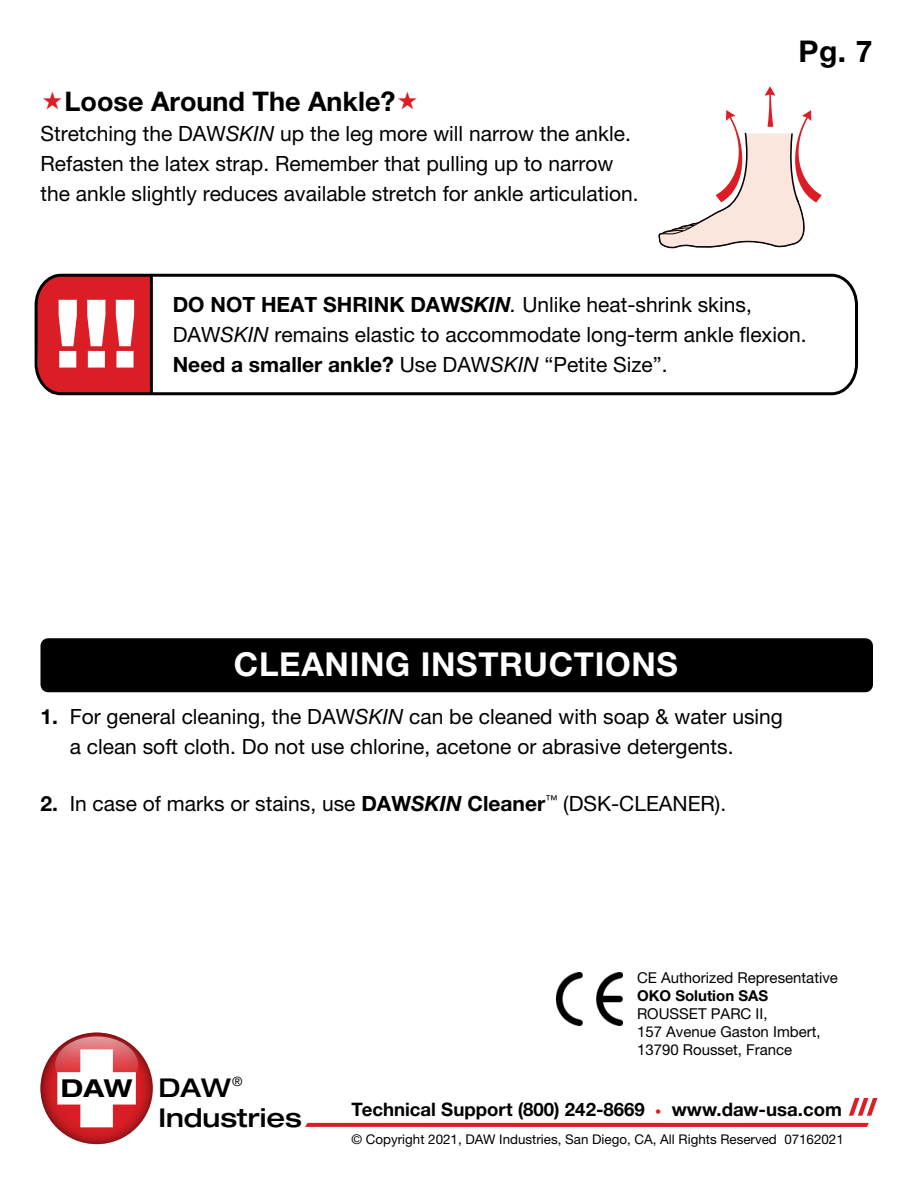
<style>
.page{position:relative;width:918px;height:1188px;background:#fff}
.page>*{position:absolute;margin:0;border:0;box-sizing:border-box;transform-origin:0 0}
.t1{font:700 33px "Helvetica Neue LT Pro";letter-spacing:.02em;color:#fff}
.t2{font:700 30px "Helvetica Neue LT Pro";color:#000}
.t3{font:700 27px "Helvetica Neue LT Pro";color:#000}
.t4{font:500 expanded 25.8px/29.7px "Helvetica Neue LT Pro";color:#000}
.t5{font:700 expanded 24.6px "Helvetica Neue LT Pro";color:#000}
.t6{font:21px/30px "Helvetica Neue LT Pro";color:#000}
.t7{font:700 18.6px "Helvetica Neue LT Pro";color:#000}
.t8{font:15px/18px "Helvetica Neue LT Pro";color:#000}
.t9{font:700 15px "Helvetica Neue LT Pro";color:#000}
.t10{font:13.5px "Helvetica Neue LT Pro";color:#000}
.s1{font-style:italic}
.s2{font-weight:700}
.s3{font-weight:700;font-style:italic}
.s4{font-size:12.3px;color:#db1e25}
</style>
<div class="page">
<svg style="left:34px;top:273px;width:824px;height:123px"></svg>
<svg style="left:36px;top:275px;width:116px;height:119px"></svg>
<hr style="left:150px;top:276px;width:3px;height:119px;background:#000">
<svg style="left:658px;top:86px;width:164px;height:163px"></svg>
<div style="left:48px;top:646px;width:818px;height:39px;background:#000"></div>
<div style="left:40px;top:638px;width:833px;height:54px;border:15px solid #000"></div>
<svg style="left:40px;top:1033px;width:113px;height:111px;background:#b51f24"></svg>
<svg style="left:55px;top:1036px;width:83px;height:91px"></svg>
<svg style="left:849px;top:1098px;width:28px;height:18px"></svg>
<svg style="left:305px;top:1123px;width:564px;height:4px;background:#db2229"></svg>
<img style="left:557px;top:972px;width:66px;height:54px">
<p class="t3" style="left:65px;top:85px;width:333px">Loose Around The Ankle?</p>
<p class="t6" style="left:40px;top:118px;width:600px">Stretching the DAW<span class="s1">SKIN</span> up the leg more will narrow the ankle.<br>Refasten the latex strap. Remember that pulling up to narrow the ankle slightly reduces available stretch for ankle articulation.</p>
<h2 class="t2" style="left:798px;top:33px;width:76px">Pg. 7</h2>
<p class="t6" style="left:173px;top:289px;width:636px"><span class="s2">DO NOT HEAT SHRINK DAW</span><span class="s3">SKIN</span><span class="s1">.</span> Unlike heat-shrink skins,<br>DAW<span class="s1">SKIN</span> remains elastic to accommodate long-term ankle flexion.<br><span class="s2">Need a smaller ankle?</span> Use DAW<span class="s1">SKIN</span> “Petite Size”.</p>
<h1 class="t1" style="left:234px;top:644px;width:446px">CLEANING INSTRUCTIONS</h1>
<p class="t6" style="left:70px;top:701px;width:715px;text-indent:-29px"><span class="s2">1.</span> For general cleaning, the DAW<span class="s1">SKIN</span> can be cleaned with soap &amp; water using a clean soft cloth. Do not use chlorine, acetone or abrasive detergents.</p>
<p class="t6" style="left:40px;top:788px;width:687px"><span class="s2">2.</span> In case of marks or stains, use <span class="s2">DAW</span><span class="s3">SKIN</span> <span class="s2">Cleaner</span><sup>™</sup> (DSK-CLEANER).</p>
<p class="t5" style="left:61px;top:1073px;width:73px">DAW</p>
<p class="t4" style="left:158px;top:1073px;width:145px">DAW<sup>®<br></sup>Industries</p>
<p class="t8" style="left:637px;top:968px;width:202px">CE Authorized Representative</p>
<p class="t9" style="left:637px;top:986px;width:133px">OKO Solution SAS</p>
<p class="t8" style="left:637px;top:1004px;width:185px">ROUSSET PARC II,<br>157 Avenue Gaston Imbert,<br>13790 Rousset, France</p>
<p class="t7" style="left:352px;top:1098px;width:492px">Technical Support (800) 242-8669 <span class="s4">•</span> www.daw-usa.com</p>
<p class="t10" style="left:351px;top:1131px;width:494px">© Copyright 2021, DAW Industries, San Diego, CA, All Rights Reserved 07162021</p>
</div>
